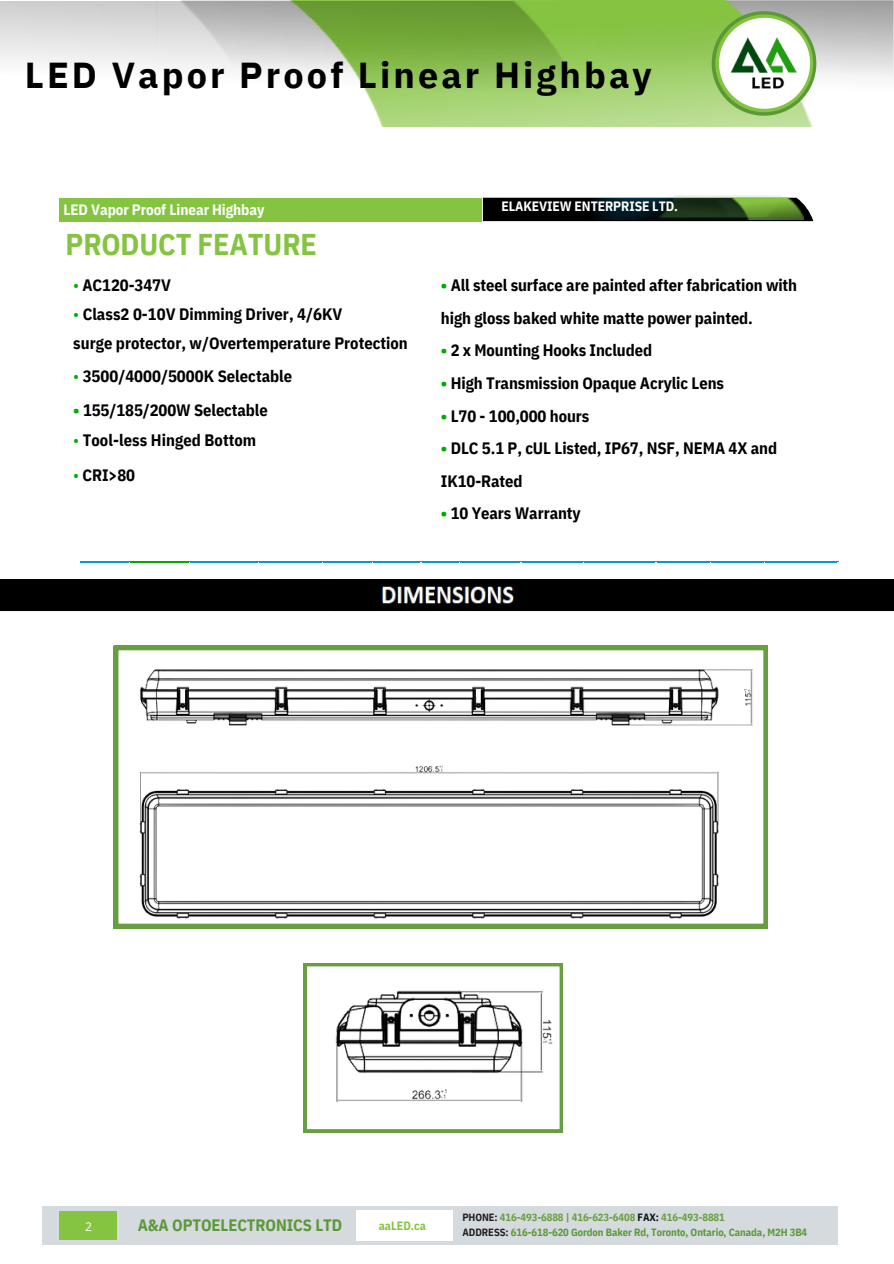
<style>
.page{position:relative;width:894px;height:1264px;background:#fff}
.page>*{position:absolute;margin:0;border:0;box-sizing:border-box;transform-origin:0 0}
.t1{font:700 36px "IBM Plex Sans";letter-spacing:.085em;color:#000}
.t2{font:700 30px "IBM Plex Sans Cond";letter-spacing:-.005em;color:#85c440}
.t3{font:700 16.5px/32.7px "IBM Plex Sans Cond";letter-spacing:-.005em;color:#000}
.t4{font:700 16.5px "IBM Plex Sans Cond";letter-spacing:-.005em;color:#5b9936}
.t5{font:700 15px "IBM Plex Sans Cond";letter-spacing:-.005em;color:#fff}
.t6{font:700 13.5px "IBM Plex Sans Cond";letter-spacing:-.005em;color:#fff}
.t7{font:12.15px "Open Sans";color:#fff}
.t8{font:700 12px "IBM Plex Sans Cond";letter-spacing:-.005em;color:#85c440}
.t9{font:700 10.5px "IBM Plex Sans Cond";letter-spacing:-.005em;color:#5b9936}
.t10{font:700 10.5px "IBM Plex Sans Cond";letter-spacing:-.005em;color:#679f40}
.s1{font-weight:400;color:#0a0}
.s2{color:#0a0}
.s3{color:#231f20}
.s4{color:#071111}
</style>
<div class="page">
<div style="left:42px;top:1205px;width:795px;height:39px;background:#d5dade"></div>
<img style="left:289px;top:0;width:403px;height:126px">
<img style="left:0;top:1px;width:582px;height:95px">
<hr style="left:81px;top:562px;width:48px;height:1px;background:#009ccd">
<hr style="left:129px;top:562px;width:60px;height:1px;background:#0a0">
<hr style="left:189px;top:562px;width:69px;height:1px;background:#009ccd">
<hr style="left:258px;top:562px;width:64px;height:1px;background:#009ccd">
<hr style="left:322px;top:562px;width:50px;height:1px;background:#009ccd">
<hr style="left:372px;top:562px;width:49px;height:1px;background:#009ccd">
<hr style="left:421px;top:562px;width:38px;height:1px;background:#009ccd">
<hr style="left:459px;top:562px;width:62px;height:1px;background:#009ccd">
<hr style="left:521px;top:562px;width:62px;height:1px;background:#009ccd">
<hr style="left:583px;top:562px;width:73px;height:1px;background:#009ccd">
<hr style="left:656px;top:562px;width:54px;height:1px;background:#009ccd">
<hr style="left:710px;top:562px;width:54px;height:1px;background:#009ccd">
<hr style="left:764px;top:562px;width:74px;height:1px;background:#009ccd">
<hr style="left:129px;top:562px;width:1px;height:48px;background:#fff">
<hr style="left:189px;top:562px;width:1px;height:48px;background:#fff">
<hr style="left:258px;top:562px;width:1px;height:48px;background:#fff">
<hr style="left:322px;top:562px;width:1px;height:48px;background:#fff">
<hr style="left:372px;top:562px;width:1px;height:48px;background:#fff">
<hr style="left:421px;top:562px;width:1px;height:48px;background:#fff">
<hr style="left:459px;top:562px;width:1px;height:48px;background:#fff">
<hr style="left:520px;top:562px;width:1px;height:48px;background:#fff">
<hr style="left:583px;top:562px;width:1px;height:48px;background:#fff">
<hr style="left:655px;top:562px;width:1px;height:48px;background:#fff">
<hr style="left:709px;top:562px;width:1px;height:48px;background:#fff">
<hr style="left:763px;top:562px;width:1px;height:48px;background:#fff">
<hr style="left:837px;top:562px;width:1px;height:48px;background:#fff">
<svg style="left:483px;top:198px;width:330px;height:23px"></svg>
<img style="left:780px;top:198px;width:23px;height:21px">
<img style="left:656px;top:195px;width:124px;height:24px">
<img style="left:501px;top:198px;width:161px;height:21px">
<div style="left:59px;top:1211px;width:58px;height:28px;background:#85c440"></div>
<div style="left:59px;top:198px;width:423px;height:23px;background:#85c440"></div>
<div style="left:356px;top:1209px;width:96px;height:31px;background:#fff"></div>
<img style="left:692px;top:0;width:144px;height:127px">
<img style="left:0;top:579px;width:893px;height:32px">
<svg style="left:114px;top:645px;width:653px;height:283px"></svg>
<svg style="left:303px;top:963px;width:259px;height:169px"></svg>
<p class="t1" style="left:25px;top:51px;width:628px">LED Vapor Proof Linear Highbay</p>
<h4 class="t5" style="left:63px;top:199px;width:203px">LED Vapor Proof Linear Highbay</h4>
<p class="t6" style="left:501px;top:197px;width:178px">ELAKEVIEW ENTERPRISE LTD.</p>
<h4 class="t2" style="left:66px;top:224px;width:253px">PRODUCT FEATURE</h4>
<p class="t3" style="left:73px;top:268px;width:99px"><span class="s1">•</span> AC120-347V</p>
<p class="t3" style="left:73px;top:299px;width:336px;line-height:29.2px"><span class="s1">•</span> Class2 0-10V Dimming Driver, 4/6KV<br>surge protector, w/Overtemperature Protection</p>
<p class="t3" style="left:73px;top:359px;width:220px"><span class="s1">•</span> 3500/4000/5000K Selectable</p>
<p class="t3" style="left:73px;top:393px;width:196px"><span class="s2">•</span> 155/185/200W Selectable</p>
<p class="t3" style="left:73px;top:423px;width:184px"><span class="s1">•</span> Tool-less Hinged Bottom</p>
<p class="t3" style="left:73px;top:458px;width:63px"><span class="s1">•</span> CRI&gt;80</p>
<p class="t3" style="left:441px;top:268px;width:357px"><span class="s2">•</span> All steel surface are painted after fabrication with high gloss baked white matte power painted.</p>
<p class="t3" style="left:441px;top:334px;width:213px"><span class="s2">•</span> 2 x Mounting Hooks Included</p>
<p class="t3" style="left:441px;top:366px;width:284px"><span class="s2">•</span> High Transmission Opaque Acrylic Lens</p>
<h3 class="t3" style="left:441px;top:399px;width:150px"><span class="s2">•</span> L70 - 100,000 hours</h3>
<h3 class="t3" style="left:441px;top:431px;width:337px"><span class="s2">•</span> DLC 5.1 P, cUL Listed, IP67, NSF, NEMA 4X and<br>IK10-Rated</h3>
<h3 class="t3" style="left:441px;top:497px;width:141px"><span class="s2">•</span> 10 Years Warranty</h3>
<p class="t7" style="left:85px;top:1218px;width:8px">2</p>
<p class="t4" style="left:138px;top:1213px;width:206px">A&amp;A OPTOELECTRONICS LTD</p>
<h5 class="t8" style="left:379px;top:1217px;width:49px">aaLED.ca</h5>
<p class="t10" style="left:462px;top:1209px;width:264px"><span class="s3">PHONE:</span> 416-493-6888 | 416-623-6408 <span class="s4">FAX:</span> 416-493-8881</p>
<h6 class="t9" style="left:462px;top:1225px;width:346px"><span class="s3">ADDRESS:</span> 616-618-620 Gordon Baker Rd, Toronto, Ontario, Canada, M2H 3B4</h6>
</div>
